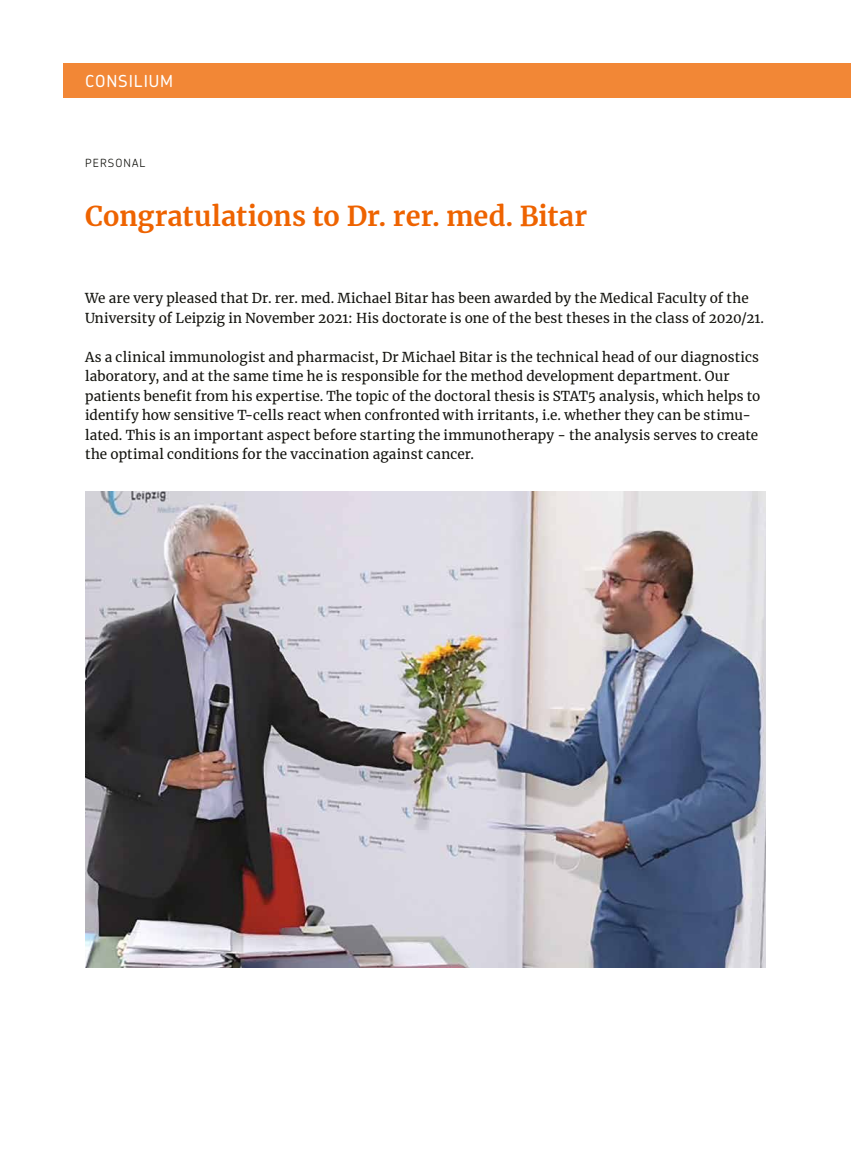
<style>
.page{position:relative;width:851px;height:1149px;background:#fff}
.page>*{position:absolute;margin:0;border:0;box-sizing:border-box;transform-origin:0 0}
.t1{font:700 27px "Merriweather";color:#ee6300}
.t2{font:500 16.5px "Chevin Pro";letter-spacing:.055em;color:#fff}
.t3{font:13.5px/19.5px "Merriweather";letter-spacing:.01em;color:#12120d}
.t4{font:300 11.25px "Chevin Pro";letter-spacing:.095em;color:#12120d}
</style>
<div class="page">
<div style="left:64px;top:64px;width:786px;height:34px;background:#f28736"></div>
<img style="left:85px;top:491px;width:680px;height:475px">
<p class="t2" style="left:85px;top:70px;width:90px">CONSILIUM</p>
<p class="t4" style="left:85px;top:155px;width:62px">PERSONAL</p>
<h1 class="t1" style="left:85px;top:197px;width:503px">Congratulations to Dr. rer. med. Bitar</h1>
<p class="t3" style="left:85px;top:288px;width:680px">We are very pleased that Dr. rer. med. Michael Bitar has been awarded by the Medical Faculty of the<br>University of Leipzig in November 2021: His doctorate is one of the best theses in the class of 2020/21.</p>
<p class="t3" style="left:85px;top:347px;width:676px">As a clinical immunologist and pharmacist, Dr Michael Bitar is the technical head of our diagnostics laboratory, and at the same time he is responsible for the method development department. Our patients benefit from his expertise. The topic of the doctoral thesis is STAT5 analysis, which helps to identify how sensitive T-cells react when confronted with irritants, i.e. whether they can be stimu&shy;lated. This is an important aspect before starting the immunotherapy - the analysis serves to create the optimal conditions for the vaccination against cancer.</p>
</div>
